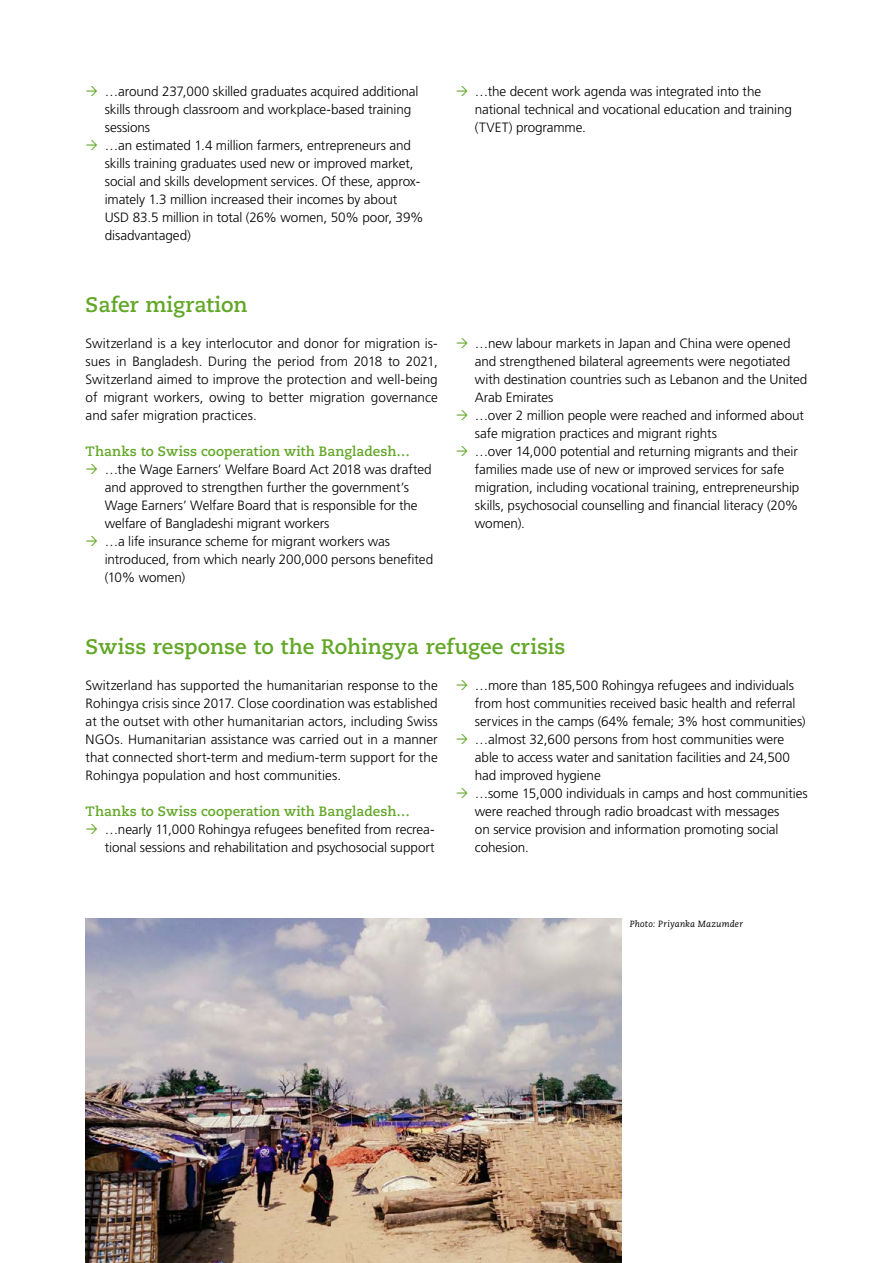
<style>
.page{position:relative;width:893px;height:1263px;background:#fff}
.page>*{position:absolute;margin:0;border:0;box-sizing:border-box;transform-origin:0 0}
._2_Untertitel_14_Spa{font:700 21px "Caecilia LT Pro 75";color:#62a727}
._4_Lauftext{font:300 13.5px/18px "Frutiger LT Pro";letter-spacing:-.005em;color:#000}
._4_Lauftext-2{font:700 13.5px "Caecilia LT Pro 75";letter-spacing:.005em;color:#62a727}
._5_Bildlegende{font:italic 9px "Caecilia LT Pro 56";letter-spacing:.02em;color:#000}
</style>
<div class="page">
<img style="left:85px;top:918px;width:537px;height:345px">
<p class="_4_Lauftext" style="left:105px;top:83px;width:315px">…around 237,000 skilled graduates acquired additional skills through classroom and workplace-based training sessions</p>
<p class="_4_Lauftext" style="left:105px;top:137px;width:320px">…an estimated 1.4 million farmers, entrepreneurs and skills training graduates used new or improved market, social and skills development services. Of these, approx&shy;imately 1.3 million increased their incomes by about USD 83.5 million in total (26% women, 50% poor, 39% disadvantaged)</p>
<p class="_2_Untertitel_14_Spa" style="left:86px;top:291px;width:163px">Safer migration</p>
<p class="_4_Lauftext" style="left:86px;top:335px;width:354px;text-align:justify">Switzerland is a key interlocutor and donor for migration is&shy;sues in Bangladesh. During the period from 2018 to 2021, Switzerland aimed to improve the protection and well-being of migrant workers, owing to better migration governance and safer migration practices.</p>
<p class="_4_Lauftext-2" style="left:86px;top:442px;width:326px">Thanks to Swiss cooperation with Bangladesh…</p>
<p class="_4_Lauftext" style="left:105px;top:461px;width:328px">…the Wage Earners’ Welfare Board Act 2018 was drafted and approved to strengthen further the government’s Wage Earners’ Welfare Board that is responsible for the welfare of Bangladeshi migrant workers</p>
<p class="_4_Lauftext" style="left:105px;top:533px;width:330px">…a life insurance scheme for migrant workers was introduced, from which nearly 200,000 persons benefited (10% women)</p>
<p class="_4_Lauftext" style="left:475px;top:83px;width:318px">…the decent work agenda was integrated into the national technical and vocational education and training (TVET) programme.</p>
<p class="_4_Lauftext" style="left:475px;top:335px;width:334px">…new labour markets in Japan and China were opened and strengthened bilateral agreements were negotiated with destination countries such as Lebanon and the United Arab Emirates</p>
<p class="_4_Lauftext" style="left:475px;top:407px;width:331px">…over 2 million people were reached and informed about safe migration practices and migrant rights</p>
<p class="_4_Lauftext" style="left:475px;top:443px;width:326px">…over 14,000 potential and returning migrants and their families made use of new or improved services for safe migration, including vocational training, entrepreneurship skills, psychosocial counselling and financial literacy (20% women).</p>
<p class="_2_Untertitel_14_Spa" style="left:86px;top:633px;width:481px">Swiss response to the Rohingya refugee crisis</p>
<p class="_4_Lauftext" style="left:86px;top:677px;width:354px;text-align:justify">Switzerland has supported the humanitarian response to the Rohingya crisis since 2017. Close coordination was established at the outset with other humanitarian actors, including Swiss NGOs. Humanitarian assistance was carried out in a manner that connected short-term and medium-term support for the Rohingya population and host communities.</p>
<p class="_4_Lauftext-2" style="left:86px;top:802px;width:326px">Thanks to Swiss cooperation with Bangladesh…</p>
<p class="_4_Lauftext" style="left:105px;top:821px;width:331px">…nearly 11,000 Rohingya refugees benefited from recrea&shy;tional sessions and rehabilitation and psychosocial support</p>
<p class="_4_Lauftext" style="left:475px;top:677px;width:332px">…more than 185,500 Rohingya refugees and individuals from host communities received basic health and referral services in the camps (64% female; 3% host communities)</p>
<p class="_4_Lauftext" style="left:475px;top:731px;width:317px">…almost 32,600 persons from host communities were able to access water and sanitation facilities and 24,500 had improved hygiene</p>
<p class="_4_Lauftext" style="left:475px;top:785px;width:334px">…some 15,000 individuals in camps and host communities were reached through radio broadcast with messages<br>on service provision and information promoting social cohesion.</p>
<p class="_5_Bildlegende" style="left:630px;top:918px;width:115px">Photo: Priyanka Mazumder</p>
</div>
